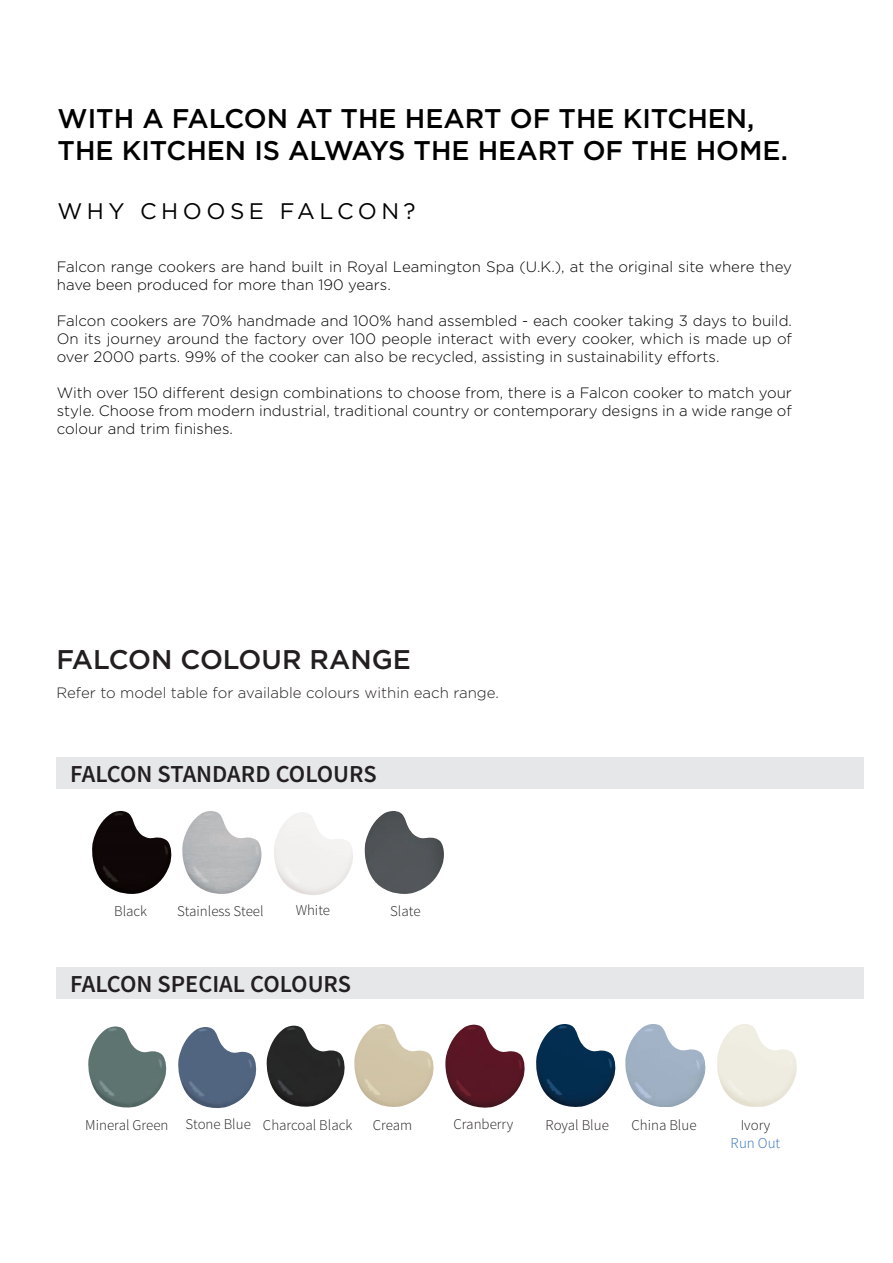
<style>
.page{position:relative;width:893px;height:1263px;background:#fff}
.page>*{position:absolute;margin:0;border:0;box-sizing:border-box;transform-origin:0 0}
.t1{font:500 27px/32.4px "Gotham";color:#000001}
.t2{font:500 27px "Gotham";color:#231f20}
.Model{font:600 24.3px "Source Sans Pro";color:#231f20}
.t3{font:22.5px "Gotham";letter-spacing:.2em;color:#000001}
.t4{font:300 15px/18px "Gotham";color:#000001;text-align:justify}
.t5{font:300 15px "Gotham";color:#231f20}
.t6{font:300 15px "Source Sans Pro";color:#326fb7}
.t7{font:300 14.85px "Source Sans Pro";color:#231f20}
</style>
<div class="page">
<div style="left:56px;top:757px;width:808px;height:32px;background:#e6e7e9"></div>
<div style="left:56px;top:967px;width:808px;height:32px;background:#e6e7e9"></div>
<img style="left:92px;top:811px;width:80px;height:83px">
<img style="left:182px;top:811px;width:79px;height:83px">
<img style="left:274px;top:812px;width:79px;height:83px">
<img style="left:365px;top:811px;width:79px;height:83px">
<img style="left:354px;top:1024px;width:80px;height:83px">
<img style="left:445px;top:1025px;width:80px;height:83px">
<img style="left:88px;top:1026px;width:79px;height:82px">
<img style="left:178px;top:1027px;width:79px;height:82px">
<img style="left:266px;top:1026px;width:79px;height:81px">
<img style="left:536px;top:1024px;width:80px;height:83px">
<img style="left:625px;top:1024px;width:81px;height:83px">
<img style="left:717px;top:1024px;width:80px;height:83px">
<p class="t1" style="left:58px;top:102px;width:732px">WITH A FALCON AT THE HEART OF THE KITCHEN,<br>THE KITCHEN IS ALWAYS THE HEART OF THE HOME.</p>
<p class="t3" style="left:57px;top:197px;width:360px">WHY CHOOSE FALCON?</p>
<p class="t4" style="left:57px;top:257px;width:737px">Falcon range cookers are hand built in Royal Leamington Spa (U.K.), at the original site where they have been produced for more than 190 years.</p>
<p class="t4" style="left:57px;top:311px;width:737px">Falcon cookers are 70% handmade and 100% hand assembled - each cooker taking 3 days to build.<br>On its journey around the factory over 100 people interact with every cooker, which is made up of over 2000 parts. 99% of the cooker can also be recycled, assisting in sustainability efforts.</p>
<p class="t4" style="left:57px;top:383px;width:737px">With over 150 different design combinations to choose from, there is a Falcon cooker to match your style. Choose from modern industrial, traditional country or contemporary designs in a wide range of colour and trim finishes.</p>
<p class="t2" style="left:56px;top:642px;width:356px">FALCON COLOUR RANGE</p>
<p class="t5" style="left:56px;top:684px;width:444px">Refer to model table for available colours within each range.</p>
<p class="Model" style="left:70px;top:758px;width:308px">FALCON STANDARD COLOURS</p>
<p class="t7" style="left:114px;top:901px;width:35px">Black</p>
<p class="t7" style="left:177px;top:901px;width:88px">Stainless Steel</p>
<p class="t7" style="left:296px;top:901px;width:36px">White</p>
<p class="t7" style="left:390px;top:901px;width:32px">Slate</p>
<p class="Model" style="left:70px;top:968px;width:282px">FALCON SPECIAL COLOURS</p>
<p class="t7" style="left:85px;top:1116px;width:85px">Mineral Green</p>
<p class="t7" style="left:185px;top:1115px;width:67px">Stone Blue</p>
<p class="t7" style="left:263px;top:1116px;width:91px">Charcoal Black</p>
<p class="t7" style="left:373px;top:1116px;width:41px">Cream</p>
<p class="t7" style="left:453px;top:1115px;width:61px">Cranberry</p>
<p class="t7" style="left:545px;top:1116px;width:65px">Royal Blue</p>
<p class="t7" style="left:631px;top:1116px;width:67px">China Blue</p>
<p class="t7" style="left:741px;top:1116px;width:31px">Ivory</p>
<p class="t6" style="left:731px;top:1133px;width:51px">Run Out</p>
</div>
